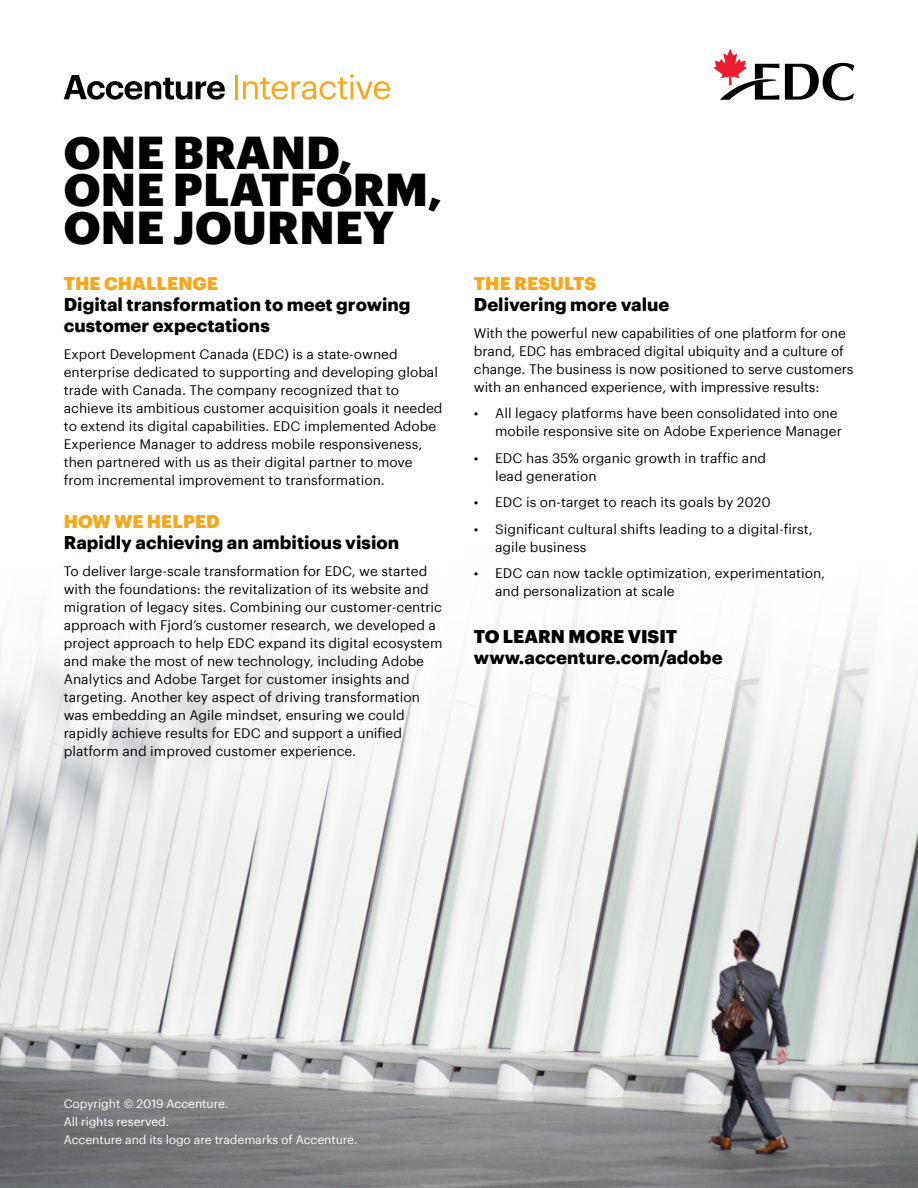
<style>
.page{position:relative;width:918px;height:1188px;background:#fff}
.page>*{position:absolute;margin:0;border:0;box-sizing:border-box;transform-origin:0 0}
.t1{font:900 45px/37.5px "Graphik";letter-spacing:.005em;color:#000}
.t2{font:700 18px/21px "Graphik";color:#000}
.t3{font:900 18px "Graphik";letter-spacing:.005em;color:#faa61a}
.t4{font:900 18px "Graphik";color:#000}
.t5{font:13.5px/18px "Graphik";color:#000}
.t6{font:12px/18px "Graphik";letter-spacing:-.01em;color:#fff}
</style>
<div class="page">
<img style="left:0;top:49px;width:918px;height:1139px">
<svg style="left:64px;top:75px;width:161px;height:25px"></svg>
<hr style="left:235px;top:75px;width:3px;height:24px;background:#faa61a">
<svg style="left:243px;top:74px;width:147px;height:26px"></svg>
<svg style="left:714px;top:50px;width:140px;height:51px"></svg>
<h1 class="t1" style="left:64px;top:129px;width:380px">ONE BRAND,<br>ONE PLATFORM,<br>ONE JOURNEY</h1>
<h2 class="t3" style="left:64px;top:270px;width:156px">THE CHALLENGE</h2>
<h2 class="t2" style="left:64px;top:293px;width:348px">Digital transformation to meet growing customer expectations</h2>
<p class="t5" style="left:64px;top:344px;width:380px">Export Development Canada (EDC) is a state-owned enterprise dedicated to supporting and developing global trade with Canada. The company recognized that to achieve its ambitious customer acquisition goals it needed to extend its digital capabilities. EDC implemented Adobe Experience Manager to address mobile responsiveness, then partnered with us as their digital partner to move from incremental improvement to transformation.</p>
<h2 class="t3" style="left:64px;top:508px;width:158px">HOW WE HELPED</h2>
<h2 class="t2" style="left:64px;top:531px;width:337px">Rapidly achieving an ambitious vision</h2>
<p class="t5" style="left:64px;top:561px;width:380px">To deliver large-scale transformation for EDC, we started with the foundations: the revitalization of its website and migration of legacy sites. Combining our customer-centric approach with Fjord’s customer research, we developed a project approach to help EDC expand its digital ecosystem and make the most of new technology, including Adobe Analytics and Adobe Target for customer insights and targeting. Another key aspect of driving transformation was embedding an Agile mindset, ensuring we could rapidly achieve results for EDC and support a unified platform and improved customer experience.</p>
<h2 class="t3" style="left:474px;top:270px;width:124px">THE RESULTS</h2>
<h2 class="t2" style="left:474px;top:293px;width:197px">Delivering more value</h2>
<p class="t5" style="left:474px;top:323px;width:381px">With the powerful new capabilities of one platform for one brand, EDC has embraced digital ubiquity and a culture of change. The business is now positioned to serve customers with an enhanced experience, with impressive results:</p>
<p class="t5" style="left:495px;top:403px;width:348px;text-indent:-21px">• All legacy platforms have been consolidated into one mobile responsive site on Adobe Experience Manager</p>
<p class="t5" style="left:495px;top:448px;width:273px;text-indent:-21px">• EDC has 35% organic growth in traffic and lead generation</p>
<p class="t5" style="left:474px;top:492px;width:298px">• EDC is on-target to reach its goals by 2020</p>
<p class="t5" style="left:495px;top:519px;width:319px;text-indent:-21px">• Significant cultural shifts leading to a digital-first, agile business</p>
<p class="t5" style="left:495px;top:563px;width:332px;text-indent:-21px">• EDC can now tackle optimization, experimentation, and personalization at scale</p>
<h2 class="t4" style="left:474px;top:623px;width:205px">TO LEARN MORE VISIT</h2>
<h2 class="t2" style="left:474px;top:645px;width:250px">www.accenture.com/adobe</h2>
<p class="t6" style="left:64px;top:1094px;width:295px">Copyright © 2019 Accenture.<br>All rights reserved.<br>Accenture and its logo are trademarks of Accenture.</p>
</div>
